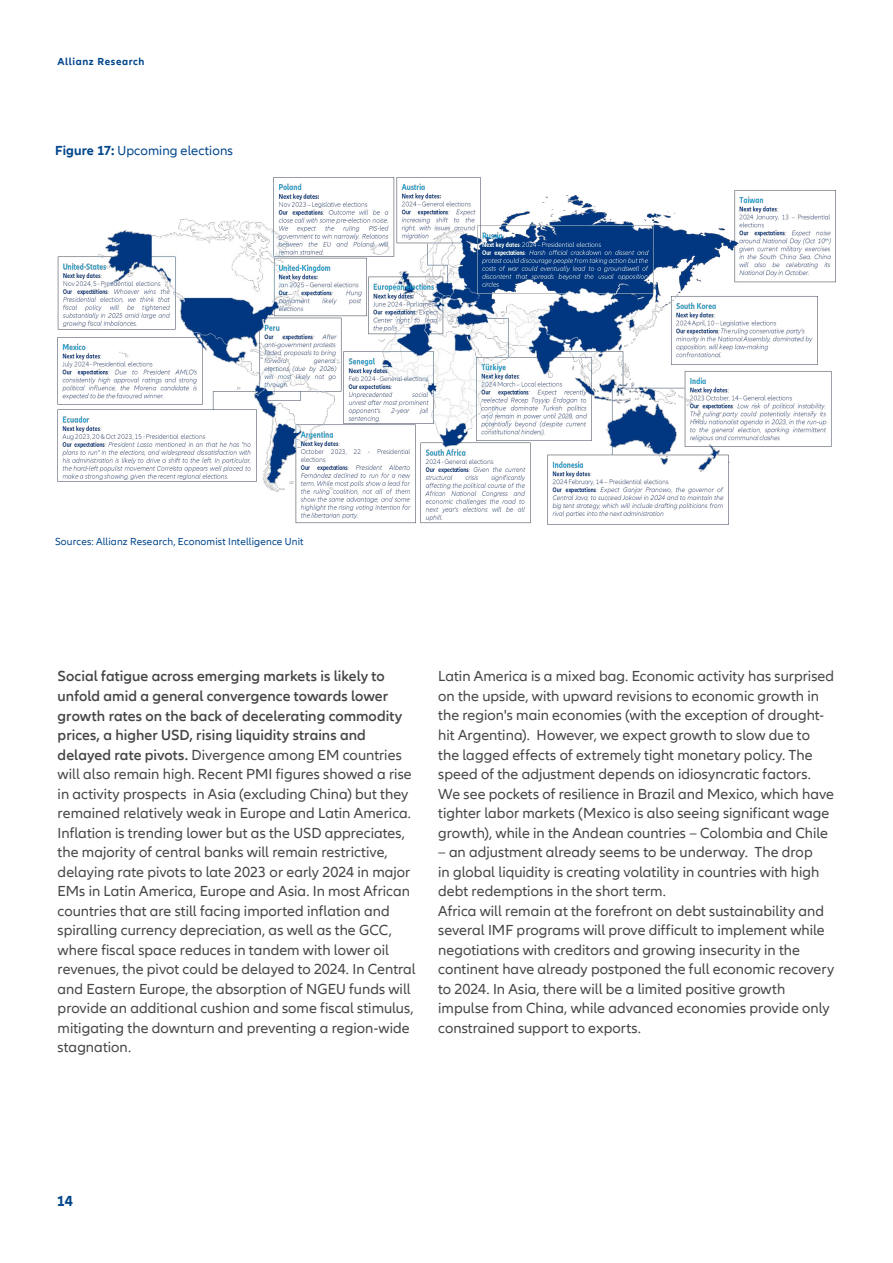
<style>
.page{position:relative;width:893px;height:1263px;background:#fff}
.page>*{position:absolute;margin:0;border:0;box-sizing:border-box;transform-origin:0 0}
.t1{font:15px/19.5px "Allianz Neo";letter-spacing:.005em;color:#464547}
.t2{font:700 15px "Allianz Neo";color:#00468b}
.t3{font:13.5px "Allianz Neo";letter-spacing:.01em;color:#00468b}
.t4{font:10.5px "Allianz Neo";letter-spacing:.015em;color:#00468b}
.t5{font:700 10.5px "Allianz Neo";letter-spacing:.06em;color:#00468b}
.s1{font-weight:700}
.s2{font-weight:600}
</style>
<div class="page">
<img style="left:58px;top:177px;width:777px;height:348px">
<div style="left:32px;top:496px;width:257px;height:31px;background:#fff"></div>
<p class="t5" style="left:57px;top:56px;width:89px">Allianz Research</p>
<p class="t3" style="left:55px;top:143px;width:180px"><span class="s1">Figure 17:</span> Upcoming elections</p>
<p class="t4" style="left:55px;top:535px;width:250px">Sources: Allianz Research, Economist Intelligence Unit</p>
<p class="t1" style="left:58px;top:667px;width:360px"><span class="s2">Social fatigue across emerging markets is likely to unfold amid a general convergence towards lower growth rates on the back of decelerating commodity prices, a higher USD, rising liquidity strains and delayed rate pivots.</span> Divergence among EM countries will also remain high. Recent PMI figures showed a rise in activity prospects in Asia (excluding China) but they remained relatively weak in Europe and Latin America.<br>Inflation is trending lower but as the USD appreciates, the majority of central banks will remain restrictive, delaying rate pivots to late 2023 or early 2024 in major EMs in Latin America, Europe and Asia. In most African countries that are still facing imported inflation and spiralling currency depreciation, as well as the GCC, where fiscal space reduces in tandem with lower oil revenues, the pivot could be delayed to 2024. In Central and Eastern Europe, the absorption of NGEU funds will provide an additional cushion and some fiscal stimulus, mitigating the downturn and preventing a region-wide stagnation.</p>
<p class="t1" style="left:438px;top:667px;width:397px">Latin America is a mixed bag. Economic activity has surprised on the upside, with upward revisions to economic growth in the region's main economies (with the exception of drought&shy;hit Argentina). However, we expect growth to slow due to the lagged effects of extremely tight monetary policy. The speed of the adjustment depends on idiosyncratic factors.<br>We see pockets of resilience in Brazil and Mexico, which have tighter labor markets (Mexico is also seeing significant wage growth), while in the Andean countries – Colombia and Chile</p>
<p class="t1" style="left:438px;top:843px;width:398px">– an adjustment already seems to be underway. The drop<br>in global liquidity is creating volatility in countries with high debt redemptions in the short term.<br>Africa will remain at the forefront on debt sustainability and several IMF programs will prove difficult to implement while negotiations with creditors and growing insecurity in the continent have already postponed the full economic recovery to 2024. In Asia, there will be a limited positive growth impulse from China, while advanced economies provide only constrained support to exports.</p>
<p class="t2" style="left:57px;top:1192px;width:18px">14</p>
</div>
